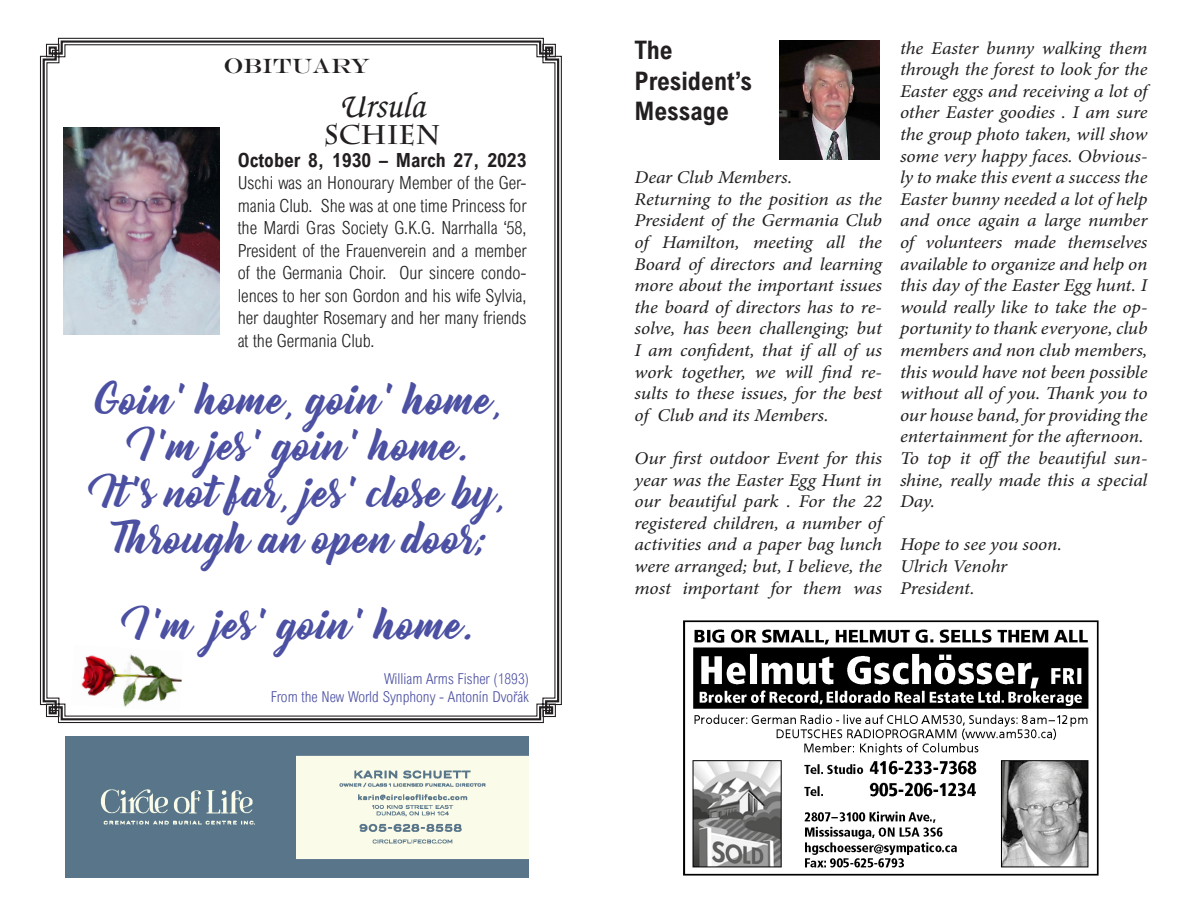
<style>
.page{position:relative;width:1188px;height:918px;background:#fff}
.page>*{position:absolute;margin:0;border:0;box-sizing:border-box;transform-origin:0 0}
.t1{font:39px "Bernadette";color:#4c50a2}
.t2{font:italic 500 34.5px "Calgary";color:#231f20}
.t3{font:700 27px "Charlemagne Std";color:#231f20}
.t4{font:700 25.5px "Arial Nova Cond";color:#231f20}
.t5{font:21px "Engravers";color:#231f20}
.t6{font:700 19.5px "Arial Nova Cond";color:#231f20}
.t7{font:italic 18px/21.6px "Minion Pro";letter-spacing:-.01em;color:#231f20;text-align:justify;scale:1.08 1}
.t8{font:300 18px/22.5px "Arial Nova Cond";color:#231f20;text-align:justify}
.t9{font:300 15px "Arial Nova Cond";color:#4c50a2}
</style>
<div class="page">
<img style="left:683px;top:620px;width:416px;height:256px">
<svg style="left:42px;top:39px;width:518px;height:682px"></svg>
<svg style="left:45px;top:43px;width:511px;height:675px"></svg>
<img style="left:65px;top:737px;width:464px;height:141px">
<img style="left:64px;top:127px;width:155px;height:207px">
<img style="left:71px;top:645px;width:112px;height:66px">
<img style="left:780px;top:40px;width:100px;height:119px">
<p class="t5" style="left:223px;top:53px;width:149px">OBITUARY</p>
<p class="t2" style="left:339px;top:85px;width:87px">Ursula</p>
<p class="t3" style="left:324px;top:119px;width:118px">schiEN</p>
<p class="t6" style="left:238px;top:147px;width:290px">October 8, 1930 – March 27, 2023</p>
<p class="t8" style="left:238px;top:171px;width:290px">Uschi was an Honourary Member of the Ger&shy;mania Club. She was at one time Princess for the Mardi Gras Society G.K.G. Narrhalla ‘58, President of the Frauenverein and a member of the Germania Choir. Our sincere condo&shy;lences to her son Gordon and his wife Sylvia, her daughter Rosemary and her many friends at the Germania Club.</p>
<p class="t1" style="left:95px;top:368px;width:412px">Goin’ home, goin’ home,</p>
<p class="t1" style="left:130px;top:415px;width:343px">I’m jes’ goin’ home.</p>
<p class="t1" style="left:92px;top:461px;width:419px">It’s not far, jes’ close by,</p>
<p class="t1" style="left:114px;top:508px;width:374px">Through an open door;</p>
<p class="t1" style="left:125px;top:593px;width:353px">I’m jes’ goin’ home.</p>
<p class="t9" style="left:384px;top:669px;width:146px">William Arms Fisher (1893)</p>
<p class="t9" style="left:271px;top:687px;width:260px">From the New World Synphony - Antonín Dvořák</p>
<p class="t4" style="left:634px;top:34px;width:40px">The</p>
<p class="t4" style="left:634px;top:65px;width:119px">President’s</p>
<p class="t4" style="left:634px;top:95px;width:96px">Message</p>
<p class="t7" style="left:634px;top:167px;width:148px">Dear Club Members.</p>
<p class="t7" style="left:634px;top:188px;width:231px">Returning to the position as the President of the Germania Club of Hamilton, meeting all the Board of directors and learning more about the important issues the board of directors has to re&shy;solve, has been challenging; but I am confident, that if all of us work together, we will find re&shy;sults to these issues, for the best of Club and its Members.</p>
<p class="t7" style="left:634px;top:447px;width:231px">Our first outdoor Event for this year was the Easter Egg Hunt in our beautiful park . For the 22 registered children, a number of activities and a paper bag lunch were arranged; but, I believe, the most important for them was</p>
<p class="t7" style="left:900px;top:37px;width:231px">the Easter bunny walking them through the forest to look for the Easter eggs and receiving a lot of other Easter goodies . I am sure the group photo taken, will show some very happy faces. Obvious&shy;ly to make this event a success the Easter bunny needed a lot of help and once again a large number of volunteers made themselves available to organize and help on this day of the Easter Egg hunt. I would really like to take the op&shy;portunity to thank everyone, club members and non club members, this would have not been possible without all of you. Thank you to our house band, for providing the entertainment for the afternoon.</p>
<p class="t7" style="left:900px;top:447px;width:231px">To top it off the beautiful sun&shy;shine, really made this a special Day.</p>
<p class="t7" style="left:900px;top:534px;width:152px">Hope to see you soon.</p>
<p class="t7" style="left:900px;top:555px;width:101px">Ulrich Venohr</p>
<p class="t7" style="left:900px;top:577px;width:71px">President.</p>
</div>
